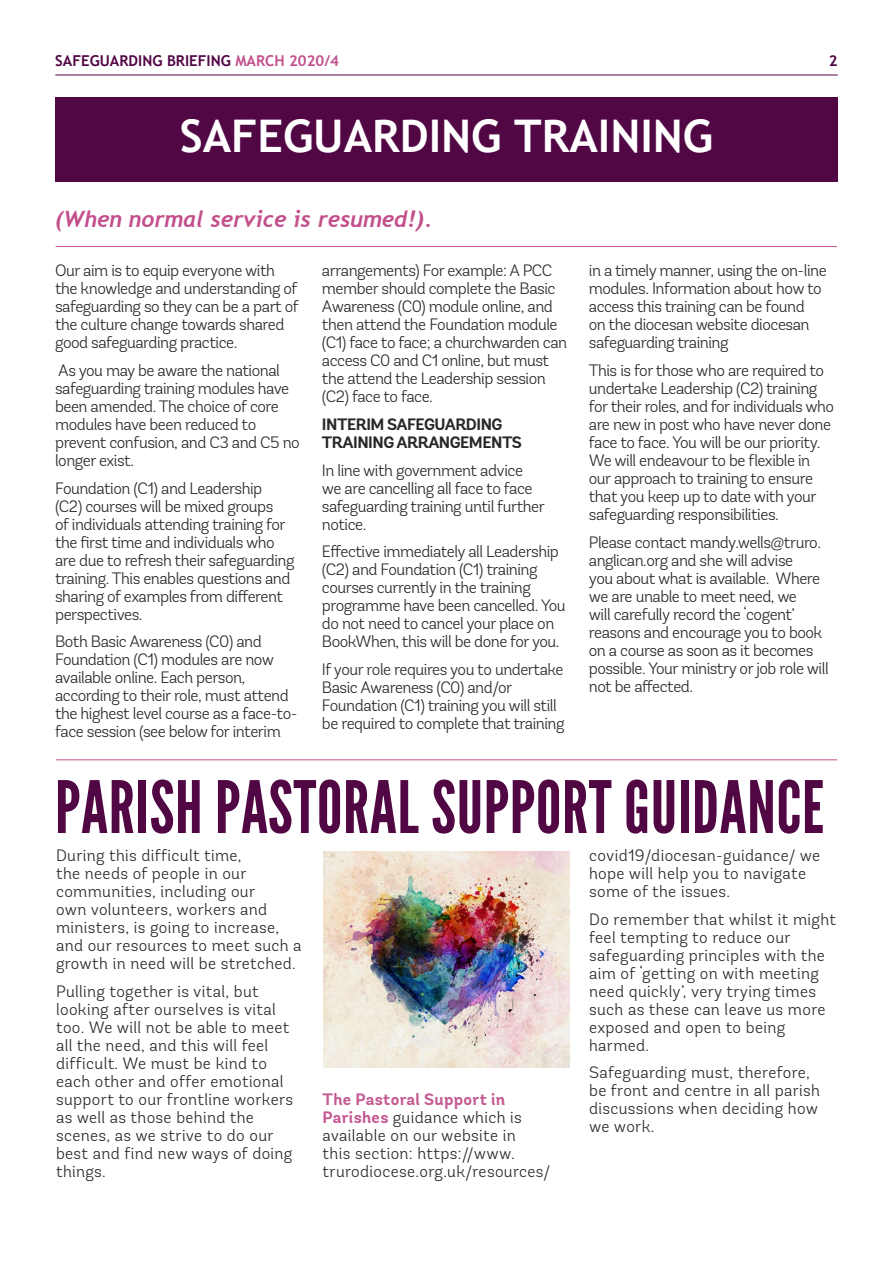
<style>
.page{position:relative;width:893px;height:1263px;background:#fff}
.page>*{position:absolute;margin:0;border:0;box-sizing:border-box;transform-origin:0 0}
.t1{font:72px "League Gothic";letter-spacing:.01em;color:#520745}
.t2{font:700 45px "Trebuchet MS";color:#fff}
.t3{font:italic 700 22.5px "Trebuchet";color:#c34f8c}
.t4{font:300 16.5px/18px "Andes Rounded";letter-spacing:-.03em;color:#282827}
.t5{font:300 16.5px/18px "Andes Rounded";letter-spacing:.02em;color:#282827}
.t6{font:700 16.5px/18px "Andes Rounded";letter-spacing:-.03em;color:#282827}
.t7{font:700 15px "Trebuchet MS";color:#520745}
.s1{color:#c34f8c}
.s2{font-weight:700;color:#c55a92}
</style>
<div class="page">
<hr style="left:55px;top:75px;width:783px;height:1px;background:#520745">
<div style="left:55px;top:97px;width:783px;height:84px;background:#520745"></div>
<hr style="left:56px;top:246px;width:781px;height:1px;background:#c34f8c">
<hr style="left:56px;top:759px;width:781px;height:1px;background:#c34f8c">
<img style="left:323px;top:852px;width:247px;height:215px">
<p class="t7" style="left:55px;top:51px;width:285px">SAFEGUARDING BRIEFING <span class="s1">MARCH 2020/4</span></p>
<p class="t7" style="left:829px;top:51px;width:10px">2</p>
<h2 class="t2" style="left:180px;top:107px;width:535px">SAFEGUARDING TRAINING</h2>
<h3 class="t3" style="left:55px;top:205px;width:378px">(When normal service is resumed!).</h3>
<p class="t4" style="left:55px;top:261px;width:245px">Our aim is to equip everyone with the knowledge and understanding of safeguarding so they can be a part of the culture change towards shared good safeguarding practice.</p>
<p class="t4" style="left:55px;top:361px;width:246px">As you may be aware the national safeguarding training modules have been amended. The choice of core modules have been reduced to prevent confusion, and C3 and C5 no longer exist.</p>
<p class="t4" style="left:55px;top:479px;width:241px">Foundation (C1) and Leadership<br>(C2) courses will be mixed groups<br>of individuals attending training for the first time and individuals who are due to refresh their safeguarding training. This enables questions and sharing of examples from different perspectives.</p>
<p class="t4" style="left:55px;top:633px;width:244px">Both Basic Awareness (C0) and Foundation (C1) modules are now available online. Each person, according to their role, must attend the highest level course as a face-to&shy;face session (see below for interim</p>
<p class="t4" style="left:322px;top:261px;width:247px">arrangements) For example: A PCC member should complete the Basic<br>Awareness (C0) module online, and then attend the Foundation module (C1) face to face; a churchwarden can access C0 and C1 online, but must the attend the Leadership session (C2) face to face.</p>
<p class="t6" style="left:322px;top:416px;width:201px">INTERIM SAFEGUARDING<br>TRAINING ARRANGEMENTS</p>
<p class="t4" style="left:322px;top:461px;width:224px">In line with government advice we are cancelling all face to face safeguarding training until further notice.</p>
<p class="t4" style="left:322px;top:543px;width:245px">Effective immediately all Leadership (C2) and Foundation (C1) training courses currently in the training programme have been cancelled. You do not need to cancel your place on BookWhen, this will be done for you.</p>
<p class="t4" style="left:322px;top:660px;width:244px">If your role requires you to undertake Basic Awareness (C0) and/or Foundation (C1) training you will still be required to complete that training</p>
<p class="t4" style="left:589px;top:261px;width:239px">in a timely manner, using the on-line modules. Information about how to access this training can be found<br>on the diocesan website diocesan safeguarding training</p>
<p class="t4" style="left:589px;top:361px;width:247px">This is for those who are required to undertake Leadership (C2) training for their roles, and for individuals who are new in post who have never done face to face. You will be our priority.<br>We will endeavour to be flexible in our approach to training to ensure that you keep up to date with your safeguarding responsibilities.</p>
<p class="t4" style="left:589px;top:533px;width:241px">Please contact mandy.wells@truro. anglican.org and she will advise<br>you about what is available. Where we are unable to meet need, we<br>will carefully record the ‘cogent’ reasons and encourage you to book on a course as soon as it becomes possible. Your ministry or job role will not be affected.</p>
<h1 class="t1" style="left:55px;top:764px;width:771px">PARISH PASTORAL SUPPORT GUIDANCE</h1>
<p class="t5" style="left:56px;top:846px;width:247px">During this difficult time,<br>the needs of people in our communities, including our<br>own volunteers, workers and ministers, is going to increase, and our resources to meet such a growth in need will be stretched.</p>
<p class="t5" style="left:56px;top:982px;width:239px">Pulling together is vital, but looking after ourselves is vital too. We will not be able to meet all the need, and this will feel difficult. We must be kind to each other and offer emotional support to our frontline workers as well as those behind the scenes, as we strive to do our best and find new ways of doing things.</p>
<p class="t5" style="left:323px;top:1090px;width:229px"><span class="s2">The Pastoral Support in<br>Parishes</span> guidance which is available on our website in<br>this section: https://www. trurodiocese.org.uk/resources/</p>
<p class="t5" style="left:589px;top:846px;width:233px">covid19/diocesan-guidance/ we hope will help you to navigate some of the issues.</p>
<p class="t5" style="left:589px;top:910px;width:248px">Do remember that whilst it might feel tempting to reduce our safeguarding principles with the aim of ‘getting on with meeting need quickly’, very trying times such as these can leave us more exposed and open to being harmed.</p>
<p class="t5" style="left:589px;top:1064px;width:232px">Safeguarding must, therefore, be front and centre in all parish discussions when deciding how we work.</p>
</div>
